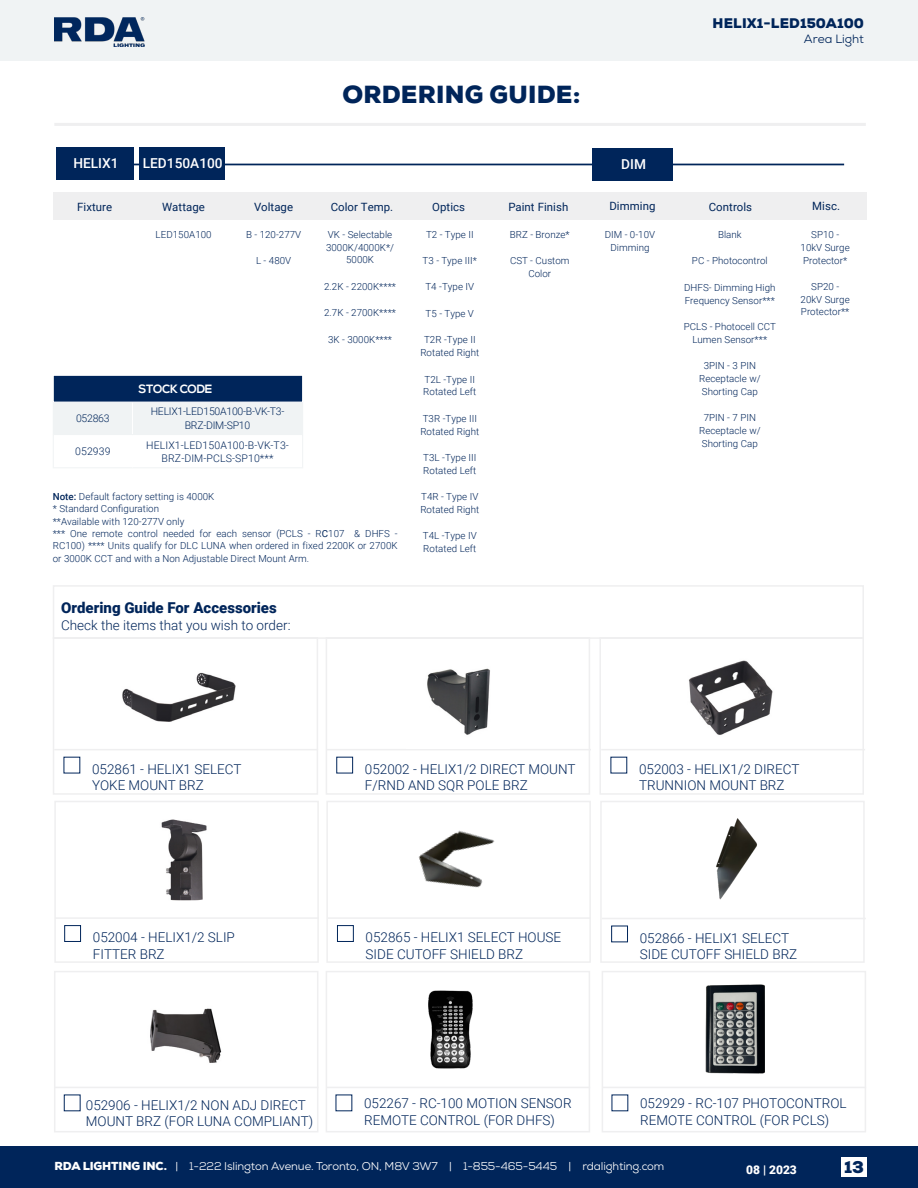
<style>
.page{position:relative;width:918px;height:1188px;background:#fff}
.page>*{position:absolute;margin:0;border:0;box-sizing:border-box;transform-origin:0 0}
.t1{font:900 24px "Nexa";letter-spacing:.01em;color:#00255a}
.t2{font:900 16.5px "Nexa";color:#00255a}
.t3{font:900 15px "Roboto";color:#00255a}
.t4{font:500 13.65px "Roboto";color:#fff}
.t5{font:300 13.5px/16.5px "Roboto";color:#00255a}
.t6{font:900 13.5px "Nexa";letter-spacing:.005em;color:#00255a}
.t7{font:12px "Nexa";color:#00255a}
.t8{font:700 12px "Nexa";letter-spacing:-.03em;color:#fff}
.t9{font:900 12px "Roboto";color:#fff}
.t10{font:11.4px "Roboto";letter-spacing:.005em;color:#00255a}
.t11{font:11.25px "Nexa";letter-spacing:-.01em;color:#fff}
.t12{font:300 10.5px/13.5px "Roboto";letter-spacing:.01em;color:#00255a;text-align:center}
.t13{font:300 10.5px/13.5px "Roboto";letter-spacing:-.025em;color:#00255a;text-align:center}
.t14{font:300 9.75px/12.8px "Roboto";letter-spacing:.005em;color:#00255a;text-align:center}
.s1{font-weight:500}
.s2{font-weight:400}
.s3{font-weight:900}
</style>
<div class="page">
<div style="left:0;top:1147px;width:918px;height:41px;background:#00255a"></div>
<div style="left:0;top:0;width:918px;height:60px;background:#f0f3f4"></div>
<img style="left:54px;top:18px;width:91px;height:29px">
<div style="left:841px;top:1158px;width:26px;height:19px;background:#fff"></div>
<div style="left:54px;top:123px;width:812px;height:3px;border:2px solid #efeff0"></div>
<hr style="left:59px;top:164px;width:785px;height:1px;background:#00255a">
<div style="left:592px;top:148px;width:80px;height:32px;background:#00255a"></div>
<div style="left:56px;top:147px;width:78px;height:32px;background:#00255a"></div>
<div style="left:139px;top:147px;width:85px;height:32px;background:#00255a"></div>
<div style="left:54px;top:192px;width:804px;height:28px;background:#efeff0"></div>
<div style="left:299px;top:192px;width:568px;height:28px;background:#efeff0"></div>
<hr style="left:54px;top:749px;width:264px;height:1px;background:#efeff0">
<hr style="left:55px;top:1087px;width:263px;height:1px;background:#efeff0">
<hr style="left:326px;top:1087px;width:264px;height:1px;background:#efeff0">
<hr style="left:602px;top:1087px;width:264px;height:1px;background:#efeff0">
<hr style="left:55px;top:917px;width:264px;height:2px;background:#efeff0">
<hr style="left:328px;top:917px;width:263px;height:2px;background:#efeff0">
<hr style="left:327px;top:749px;width:264px;height:1px;background:#efeff0">
<hr style="left:601px;top:749px;width:264px;height:1px;background:#efeff0">
<hr style="left:602px;top:918px;width:264px;height:1px;background:#efeff0">
<div style="left:53px;top:637px;width:265px;height:158px;border:2px solid #efeff0"></div>
<div style="left:53px;top:585px;width:811px;height:54px;border:2px solid #efeff0"></div>
<div style="left:54px;top:801px;width:265px;height:162px;border:2px solid #efeff0"></div>
<div style="left:54px;top:971px;width:264px;height:161px;border:2px solid #efeff0"></div>
<div style="left:326px;top:971px;width:264px;height:161px;border:2px solid #efeff0"></div>
<div style="left:602px;top:971px;width:264px;height:161px;border:2px solid #efeff0"></div>
<div style="left:326px;top:637px;width:264px;height:158px;border:2px solid #efeff0"></div>
<div style="left:326px;top:801px;width:265px;height:162px;border:2px solid #efeff0"></div>
<div style="left:599px;top:637px;width:265px;height:158px;border:2px solid #efeff0"></div>
<div style="left:600px;top:801px;width:265px;height:162px;border:2px solid #efeff0"></div>
<div style="left:64px;top:925px;width:17px;height:17px;border:1px solid #00255a"></div>
<div style="left:337px;top:925px;width:17px;height:17px;border:1px solid #00255a"></div>
<div style="left:337px;top:757px;width:16px;height:16px;border:1px solid #00255a"></div>
<div style="left:611px;top:926px;width:17px;height:16px;border:1px solid #00255a"></div>
<div style="left:54px;top:403px;width:248px;height:31px;background:#f0f3f4"></div>
<hr style="left:53px;top:402px;width:1px;height:33px;background:#f0f3f4">
<hr style="left:302px;top:402px;width:1px;height:33px;background:#f0f3f4">
<hr style="left:53px;top:435px;width:1px;height:32px;background:#f0f3f4">
<hr style="left:302px;top:435px;width:1px;height:32px;background:#f0f3f4">
<hr style="left:53px;top:467px;width:80px;height:1px;background:#f0f3f4">
<hr style="left:133px;top:467px;width:170px;height:1px;background:#f0f3f4">
<hr style="left:132px;top:402px;width:1px;height:32px;background:#fff">
<hr style="left:54px;top:434px;width:79px;height:1px;background:#f0f3f4">
<hr style="left:133px;top:434px;width:169px;height:1px;background:#f0f3f4">
<div style="left:53px;top:375px;width:250px;height:28px;background:#00255a;border:1px solid #fff"></div>
<img style="left:427px;top:668px;width:63px;height:67px">
<img style="left:161px;top:819px;width:46px;height:82px">
<img style="left:150px;top:1008px;width:72px;height:55px">
<img style="left:689px;top:660px;width:84px;height:75px">
<img style="left:122px;top:672px;width:114px;height:50px">
<img style="left:428px;top:990px;width:45px;height:79px">
<img style="left:705px;top:984px;width:60px;height:90px">
<img style="left:716px;top:818px;width:41px;height:82px">
<img style="left:418px;top:830px;width:77px;height:58px">
<h1 class="t1" style="left:342px;top:79px;width:240px">ORDERING GUIDE:</h1>
<h3 class="t6" style="left:713px;top:14px;width:153px">HELIX1-LED150A100</h3>
<p class="t7" style="left:804px;top:31px;width:62px">Area Light</p>
<h3 class="t4" style="left:73px;top:153px;width:47px">HELIX1</h3>
<h3 class="t4" style="left:143px;top:153px;width:81px">LED150A100</h3>
<h3 class="t4" style="left:621px;top:154px;width:26px">DIM</h3>
<p class="t10" style="left:77px;top:198px;width:37px">Fixture</p>
<p class="t10" style="left:162px;top:198px;width:44px">Wattage</p>
<p class="t14" style="left:156px;top:228px;width:58px">LED150A100</p>
<p class="t10" style="left:508px;top:199px;width:61px">Paint Finish</p>
<p class="t10" style="left:609px;top:198px;width:48px">Dimming</p>
<p class="t10" style="left:709px;top:199px;width:45px">Controls</p>
<p class="t14" style="left:510px;top:228px;width:61px">BRZ - Bronze*</p>
<p class="t14" style="left:510px;top:254px;width:61px">CST - Custom<br>Color</p>
<p class="t10" style="left:254px;top:198px;width:41px">Voltage</p>
<p class="t14" style="left:246px;top:228px;width:57px">B - 120-277V</p>
<p class="t14" style="left:256px;top:254px;width:37px">L - 480V</p>
<p class="t10" style="left:331px;top:198px;width:64px">Color Temp.</p>
<p class="t14" style="left:326px;top:228px;width:69px">VK - Selectable<br>3000K/4000K*/<br>5000K</p>
<p class="t14" style="left:324px;top:280px;width:73px">2.2K - 2200K****</p>
<p class="t14" style="left:324px;top:306px;width:73px">2.7K - 2700K****</p>
<p class="t14" style="left:328px;top:333px;width:66px">3K - 3000K****</p>
<p class="t10" style="left:432px;top:198px;width:34px">Optics</p>
<p class="t14" style="left:426px;top:227px;width:49px">T2 - Type II</p>
<p class="t14" style="left:423px;top:254px;width:56px">T3 - Type III*</p>
<p class="t14" style="left:425px;top:280px;width:50px">T4 -Type IV</p>
<p class="t14" style="left:426px;top:307px;width:50px">T5 - Type V</p>
<p class="t14" style="left:420px;top:333px;width:60px">T2R -Type II<br>Rotated Right</p>
<p class="t14" style="left:423px;top:372px;width:55px;text-align:left">T2L -Type II<br>Rotated Left</p>
<p class="t14" style="left:420px;top:412px;width:60px;text-align:left">T3R -Type III<br>Rotated Right</p>
<p class="t14" style="left:423px;top:451px;width:55px;text-align:left">T3L -Type III<br>Rotated Left</p>
<p class="t14" style="left:420px;top:490px;width:60px;text-align:left">T4R - Type IV<br>Rotated Right</p>
<p class="t14" style="left:423px;top:529px;width:55px;text-align:left">T4L -Type IV<br>Rotated Left</p>
<p class="t14" style="left:605px;top:228px;width:52px">DIM - 0-10V<br>Dimming</p>
<p class="t14" style="left:718px;top:228px;width:25px">Blank</p>
<p class="t14" style="left:692px;top:254px;width:77px">PC - Photocontrol</p>
<p class="t14" style="left:684px;top:281px;width:93px;text-align:left">DHFS- Dimming High<br>Frequency Sensor***</p>
<p class="t14" style="left:684px;top:320px;width:94px">PCLS - Photocell CCT<br>Lumen Sensor***</p>
<p class="t14" style="left:699px;top:359px;width:63px">3PIN - 3 PIN<br>Receptacle w/<br>Shorting Cap</p>
<p class="t14" style="left:699px;top:411px;width:63px">7PIN - 7 PIN<br>Receptacle w/<br>Shorting Cap</p>
<p class="t8" style="left:139px;top:382px;width:75px">STOCK CODE</p>
<p class="t12" style="left:76px;top:411px;width:35px">052863</p>
<p class="t13" style="left:151px;top:404px;width:135px">HELIX1-LED150A100-B-VK-T3-<br>BRZ-DIM-SP10</p>
<p class="t12" style="left:75px;top:444px;width:37px">052939</p>
<p class="t12" style="left:146px;top:438px;width:144px">HELIX1-LED150A100-B-VK-T3-<br>BRZ-DIM-PCLS-SP10***</p>
<p class="t14" style="left:53px;top:489px;width:163px;text-align:left"><span class="s1">Note:</span> Default factory setting is 4000K * Standard Configuration<br>**Available with 120-277V only</p>
<p class="t14" style="left:53px;top:527px;width:346px;text-align:justify">*** One remote control needed for each sensor (PCLS - R<span class="s2">C</span>107 &amp; DHFS - RC100) **** Units qualify for DLC LUNA when ordered in fixed 2200K or 2700K or 3000K CCT and with a Non Adjustable Direct Mount Arm.</p>
<h3 class="t3" style="left:61px;top:597px;width:217px">Ordering Guide For Accessories</h3>
<h3 class="t5" style="left:61px;top:617px;width:231px">Check the items that you wish to order:</h3>
<p class="t10" style="left:812px;top:198px;width:29px">Misc.</p>
<p class="t14" style="left:801px;top:228px;width:51px">SP10 -<br>10kV Surge<br>Protector*</p>
<p class="t14" style="left:801px;top:280px;width:51px">SP20 -<br>20kV Surge<br>Protector**</p>
<h3 class="t5" style="left:92px;top:760px;width:151px">052861 - HELIX1 SELECT<br>YOKE MOUNT BRZ</h3>
<h3 class="t5" style="left:365px;top:760px;width:212px">052002 - HELIX1/2 DIRECT MOUNT<br>F/RND AND SQR POLE BRZ</h3>
<h3 class="t5" style="left:639px;top:760px;width:162px">052003 - HELIX1/2 DIRECT<br>TRUNNION MOUNT BRZ</h3>
<h3 class="t5" style="left:93px;top:929px;width:144px">052004 - HELIX1/2 SLIP<br>FITTER BRZ</h3>
<h3 class="t5" style="left:366px;top:929px;width:197px">052865 - HELIX1 SELECT HOUSE<br>SIDE CUTOFF SHIELD BRZ</h3>
<h3 class="t5" style="left:640px;top:929px;width:159px">052866 - HELIX1 SELECT<br>SIDE CUTOFF SHIELD BRZ</h3>
<h3 class="t5" style="left:86px;top:1096px;width:229px">052906 - HELIX1/2 NON ADJ DIRECT<br>MOUNT BRZ (FOR LUNA COMPLIANT)</h3>
<h3 class="t5" style="left:364px;top:1095px;width:209px">052267 - RC-100 MOTION SENSOR<br>REMOTE CONTROL (FOR DHFS)</h3>
<h3 class="t5" style="left:640px;top:1095px;width:208px">052929 - RC-107 PHOTOCONTROL<br>REMOTE CONTROL (FOR PCLS)</h3>
<p class="t11" style="left:54px;top:1159px;width:611px"><span class="s3">RDA LIGHTING INC.</span> | 1-222 Islington Avenue. Toronto, ON, M8V 3W7 | 1-855-465-5445 | rdalighting.com</p>
<p class="t9" style="left:746px;top:1161px;width:52px">08 | 2023</p>
<h2 class="t2" style="left:844px;top:1156px;width:21px">13</h2>
</div>
